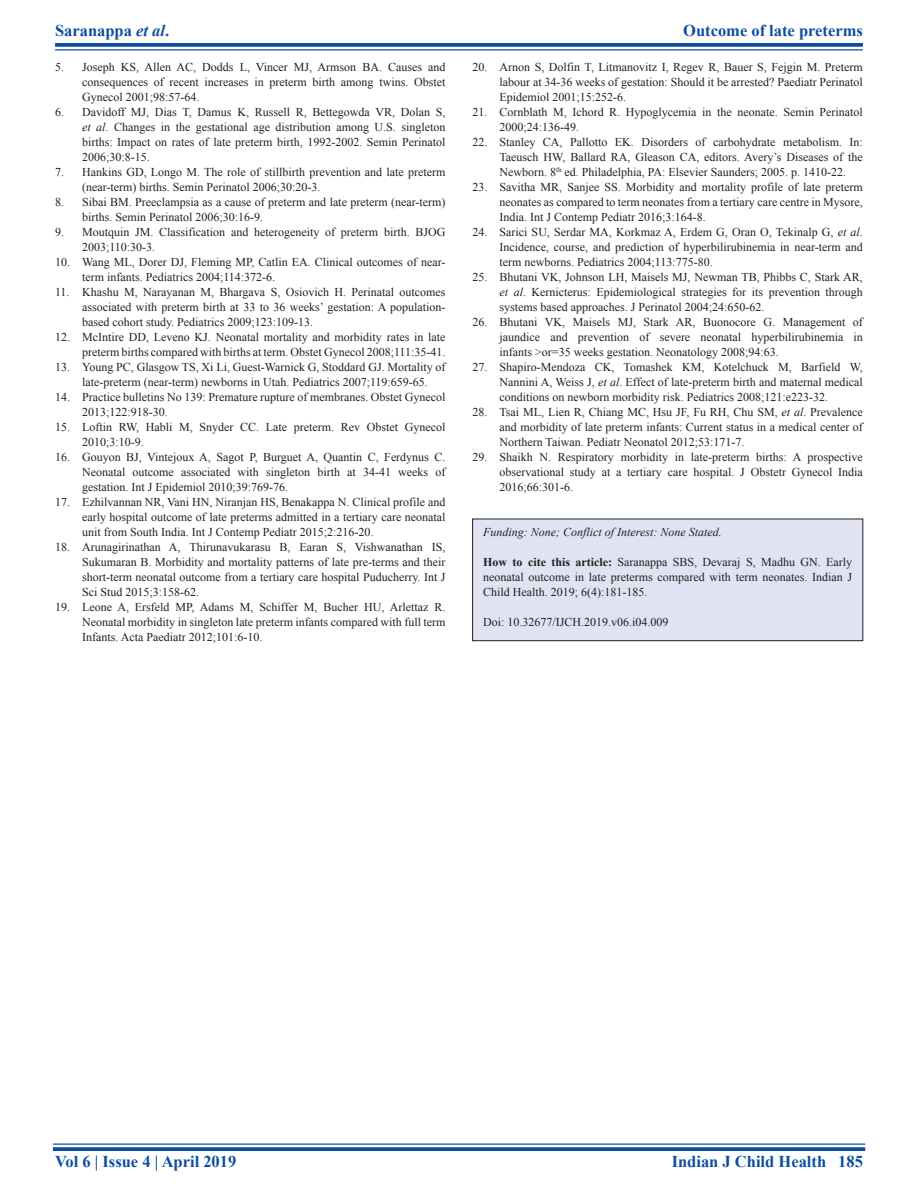
<style>
.page{position:relative;width:918px;height:1188px;background:#fff}
.page>*{position:absolute;margin:0;border:0;box-sizing:border-box;transform-origin:0 0}
.t1{font:700 16.5px "Times New Roman";color:#0d4da1}
.REF{font:12px/15px "Times New Roman";color:#231f20;text-align:justify}
.SRC{font:12px/15px "Times New Roman";color:#231f20;text-align:justify}
.SRC-2{font:italic 12px "Times New Roman";color:#231f20}
.s1{font-style:italic}
.s2{font-weight:700}
</style>
<div class="page">
<hr style="left:53px;top:1143px;width:812px;height:2px;background:#0d4da1">
<svg style="left:53px;top:1147px;width:812px;height:4px;background:#1b57a6"></svg>
<svg style="left:55px;top:43px;width:808px;height:4px;background:#1b57a6"></svg>
<hr style="left:55px;top:49px;width:808px;height:2px;background:#0d4da1">
<div style="left:473px;top:519px;width:390px;height:122px;background:#e0e4f2"></div>
<div style="left:473px;top:519px;width:390px;height:122px;border:1px solid #231f20"></div>
<h1 class="t1" style="left:55px;top:18px;width:116px">Saranappa <span class="s1">et al</span>.</h1>
<h1 class="t1" style="left:683px;top:18px;width:181px">Outcome of late preterms</h1>
<p class="REF" style="left:82px;top:59px;width:365px;text-indent:-27px">5. Joseph KS, Allen AC, Dodds L, Vincer MJ, Armson BA. Causes and consequences of recent increases in preterm birth among twins. Obstet Gynecol 2001;98:57-64.</p>
<p class="REF" style="left:82px;top:104px;width:365px;text-indent:-27px">6. Davidoff MJ, Dias T, Damus K, Russell R, Bettegowda VR, Dolan S, <span class="s1">et al</span>. Changes in the gestational age distribution among U.S. singleton births: Impact on rates of late preterm birth, 1992-2002. Semin Perinatol 2006;30:8-15.</p>
<p class="REF" style="left:82px;top:164px;width:365px;text-indent:-27px">7. Hankins GD, Longo M. The role of stillbirth prevention and late preterm (near-term) births. Semin Perinatol 2006;30:20-3.</p>
<p class="REF" style="left:82px;top:194px;width:365px;text-indent:-27px">8. Sibai BM. Preeclampsia as a cause of preterm and late preterm (near-term) births. Semin Perinatol 2006;30:16-9.</p>
<p class="REF" style="left:82px;top:224px;width:365px;text-indent:-27px">9. Moutquin JM. Classification and heterogeneity of preterm birth. BJOG<br>2003;110:30-3.</p>
<p class="REF" style="left:82px;top:254px;width:365px;text-indent:-27px">10. Wang ML, Dorer DJ, Fleming MP, Catlin EA<span class="s1">.</span> Clinical outcomes of near&shy;term infants. Pediatrics 2004;114:372-6.</p>
<p class="REF" style="left:82px;top:284px;width:365px;text-indent:-27px">11. Khashu M, Narayanan M, Bhargava S, Osiovich H. Perinatal outcomes associated with preterm birth at 33 to 36 weeks’ gestation: A population&shy;based cohort study. Pediatrics 2009;123:109-13.</p>
<p class="REF" style="left:55px;top:329px;width:392px;text-align:right">12. McIntire DD, Leveno KJ. Neonatal mortality and morbidity rates in late preterm births compared with births at term. Obstet Gynecol 2008;111:35-41.</p>
<p class="REF" style="left:82px;top:359px;width:365px;text-indent:-27px">13. Young PC, Glasgow TS, Xi Li, Guest-Warnick G, Stoddard GJ. Mortality of late-preterm (near-term) newborns in Utah. Pediatrics 2007;119:659-65.</p>
<p class="REF" style="left:82px;top:389px;width:365px;text-indent:-27px">14. Practice bulletins No 139: Premature rupture of membranes. Obstet Gynecol<br>2013;122:918-30.</p>
<p class="REF" style="left:82px;top:419px;width:365px;text-indent:-27px">15. Loftin RW, Habli M, Snyder CC. Late preterm. Rev Obstet Gynecol<br>2010;3:10-9.</p>
<p class="REF" style="left:82px;top:449px;width:365px;text-indent:-27px">16. Gouyon BJ, Vintejoux A, Sagot P, Burguet A, Quantin C, Ferdynus C.<br>Neonatal outcome associated with singleton birth at 34-41 weeks of gestation. Int J Epidemiol 2010;39:769-76.</p>
<p class="REF" style="left:82px;top:494px;width:365px;text-indent:-27px">17. Ezhilvannan NR, Vani HN, Niranjan HS, Benakappa N. Clinical profile and early hospital outcome of late preterms admitted in a tertiary care neonatal unit from South India. Int J Contemp Pediatr 2015;2:216-20.</p>
<p class="REF" style="left:82px;top:539px;width:365px;text-indent:-27px">18. Arunagirinathan A, Thirunavukarasu B, Earan S, Vishwanathan IS, Sukumaran B. Morbidity and mortality patterns of late pre-terms and their short-term neonatal outcome from a tertiary care hospital Puducherry. Int J Sci Stud 2015;3:158-62.</p>
<p class="REF" style="left:82px;top:599px;width:365px;text-indent:-27px">19. Leone A, Ersfeld MP, Adams M, Schiffer M, Bucher HU, Arlettaz R.<br>Neonatal morbidity in singleton late preterm infants compared with full term Infants. Acta Paediatr 2012;101:6-10.</p>
<p class="REF" style="left:500px;top:59px;width:365px;text-indent:-27px">20. Arnon S, Dolfin T, Litmanovitz I, Regev R, Bauer S, Fejgin M. Preterm labour at 34-36 weeks of gestation: Should it be arrested? Paediatr Perinatol Epidemiol 2001;15:252-6.</p>
<p class="REF" style="left:500px;top:104px;width:365px;text-indent:-27px">21. Cornblath M, Ichord R. Hypoglycemia in the neonate. Semin Perinatol<br>2000;24:136-49.</p>
<p class="REF" style="left:500px;top:134px;width:365px;text-indent:-27px">22. Stanley CA, Pallotto EK. Disorders of carbohydrate metabolism. In:<br>Taeusch HW, Ballard RA, Gleason CA, editors. Avery’s Diseases of the Newborn. 8<sup>th</sup> ed. Philadelphia, PA: Elsevier Saunders; 2005. p. 1410-22.</p>
<p class="REF" style="left:500px;top:179px;width:365px;text-indent:-27px">23. Savitha MR, Sanjee SS. Morbidity and mortality profile of late preterm neonates as compared to term neonates from a tertiary care centre in Mysore, India. Int J Contemp Pediatr 2016;3:164-8.</p>
<p class="REF" style="left:500px;top:224px;width:365px;text-indent:-27px">24. Sarici SU, Serdar MA, Korkmaz A, Erdem G, Oran O, Tekinalp G, <span class="s1">et al</span>.<br>Incidence, course, and prediction of hyperbilirubinemia in near-term and term newborns. Pediatrics 2004;113:775-80.</p>
<p class="REF" style="left:500px;top:269px;width:365px;text-indent:-27px">25. Bhutani VK, Johnson LH, Maisels MJ, Newman TB, Phibbs C, Stark AR, <span class="s1">et al</span>. Kernicterus: Epidemiological strategies for its prevention through systems based approaches. J Perinatol 2004;24:650-62.</p>
<p class="REF" style="left:500px;top:314px;width:365px;text-indent:-27px">26. Bhutani VK, Maisels MJ, Stark AR, Buonocore G. Management of jaundice and prevention of severe neonatal hyperbilirubinemia in infants &gt;or=35 weeks gestation. Neonatology 2008;94:63.</p>
<p class="REF" style="left:500px;top:359px;width:365px;text-indent:-27px">27. Shapiro-Mendoza CK, Tomashek KM, Kotelchuck M, Barfield W, Nannini A, Weiss J, <span class="s1">et al</span>. Effect of late-preterm birth and maternal medical conditions on newborn morbidity risk. Pediatrics 2008;121:e223-32.</p>
<p class="REF" style="left:500px;top:404px;width:365px;text-indent:-27px">28. Tsai ML, Lien R, Chiang MC, Hsu JF, Fu RH, Chu SM, <span class="s1">et al</span>. Prevalence and morbidity of late preterm infants: Current status in a medical center of Northern Taiwan. Pediatr Neonatol 2012;53:171-7.</p>
<p class="REF" style="left:500px;top:449px;width:365px;text-indent:-27px">29. Shaikh N. Respiratory morbidity in late-preterm births: A prospective observational study at a tertiary care hospital. J Obstetr Gynecol India 2016;66:301-6.</p>
<p class="SRC-2" style="left:483px;top:523px;width:240px">Funding: None; Conflict of Interest: None Stated.</p>
<p class="SRC" style="left:483px;top:554px;width:371px"><span class="s2">How to cite this article:</span> Saranappa SBS, Devaraj S, Madhu GN. Early neonatal outcome in late preterms compared with term neonates. Indian J Child Health. 2019; 6(4):181-185.</p>
<p class="SRC" style="left:483px;top:614px;width:187px">Doi: 10.32677/IJCH.2019.v06.i04.009</p>
<h1 class="t1" style="left:55px;top:1150px;width:183px">Vol 6 | Issue 4 | April 2019</h1>
<h1 class="t1" style="left:672px;top:1150px;width:193px">Indian J Child Health 185</h1>
</div>
